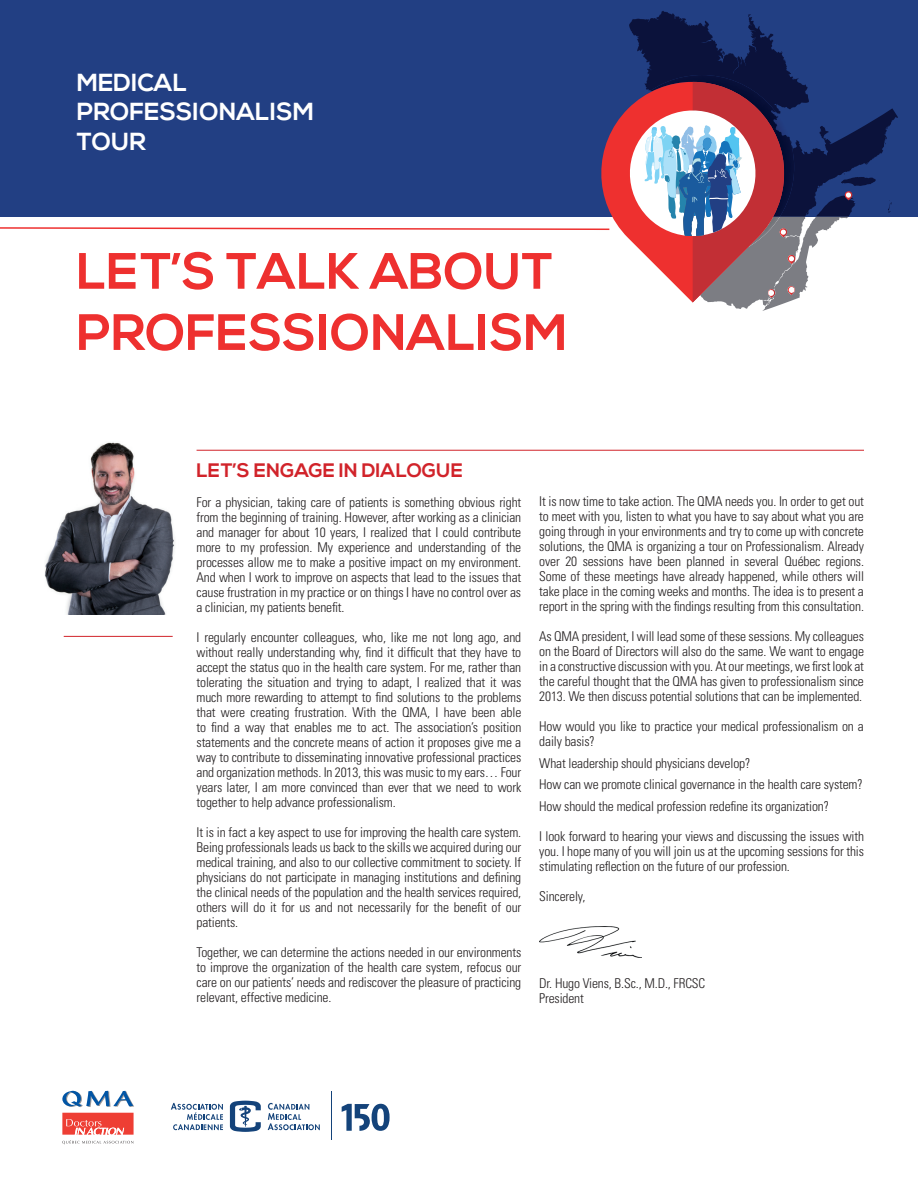
<style>
.page{position:relative;width:918px;height:1188px;background:#fff}
.page>*{position:absolute;margin:0;border:0;box-sizing:border-box;transform-origin:0 0}
.t1{font:700 51px/61.2px "Nexa";color:#ee302f}
.t2{font:700 24.6px/29.5px "Nexa";color:#fff}
.t3{font:700 19.5px "Nexa";color:#d1232a}
.t4{font:300 condensed 13.5px/15px "Univers";letter-spacing:-.01em;color:#231f20;text-align:justify}
</style>
<div class="page">
<img style="left:539px;top:926px;width:103px;height:32px">
<div style="left:0;top:0;width:918px;height:217px;background:#223f83"></div>
<svg style="left:629px;top:11px;width:269px;height:202px"></svg>
<svg style="left:601px;top:73px;width:192px;height:161px"></svg>
<svg style="left:0;top:227px;width:609px;height:3px"></svg>
<svg style="left:624px;top:82px;width:229px;height:229px"></svg>
<img style="left:768px;top:286px;width:27px;height:12px">
<img style="left:44px;top:442px;width:131px;height:173px">
<hr style="left:197px;top:450px;width:667px;height:1px;background:#d1232a">
<hr style="left:64px;top:636px;width:109px;height:1px;background:#d1232a">
<svg style="left:230px;top:1101px;width:31px;height:31px"></svg>
<svg style="left:268px;top:1103px;width:52px;height:27px"></svg>
<svg style="left:171px;top:1103px;width:52px;height:27px"></svg>
<svg style="left:342px;top:1104px;width:48px;height:27px"></svg>
<hr style="left:331px;top:1091px;width:1px;height:48px;background:#14437a">
<svg style="left:62px;top:1091px;width:72px;height:16px"></svg>
<svg style="left:62px;top:1113px;width:72px;height:31px"></svg>
<h2 class="t2" style="left:77px;top:68px;width:239px">MEDICAL<br>PROFESSIONALISM<br>TOUR</h2>
<h1 class="t1" style="left:77px;top:242px;width:493px">LET’S TALK ABOUT<br>PROFESSIONALISM</h1>
<h3 class="t3" style="left:197px;top:459px;width:268px">LET’S ENGAGE IN DIALOGUE</h3>
<p class="t4" style="left:197px;top:495px;width:326px">For a physician, taking care of patients is something obvious right from the beginning of training. However, after working as a clinician and manager for about 10 years, I realized that I could contribute more to my profession. My experience and understanding of the processes allow me to make a positive impact on my environment.<br>And when I work to improve on aspects that lead to the issues that cause frustration in my practice or on things I have no control over as a clinician, my patients benefit.</p>
<p class="t4" style="left:197px;top:630px;width:326px">I regularly encounter colleagues, who, like me not long ago, and without really understanding why, find it difficult that they have to accept the status quo in the health care system. For me, rather than tolerating the situation and trying to adapt, I realized that it was much more rewarding to attempt to find solutions to the problems that were creating frustration. With the QMA, I have been able to find a way that enables me to act. The association’s position statements and the concrete means of action it proposes give me a way to contribute to disseminating innovative professional practices and organization methods. In 2013, this was music to my ears… Four years later, I am more convinced than ever that we need to work together to help advance professionalism.</p>
<p class="t4" style="left:197px;top:825px;width:326px">It is in fact a key aspect to use for improving the health care system.<br>Being professionals leads us back to the skills we acquired during our medical training, and also to our collective commitment to society. If physicians do not participate in managing institutions and defining the clinical needs of the population and the health services required, others will do it for us and not necessarily for the benefit of our patients.</p>
<p class="t4" style="left:197px;top:945px;width:326px">Together, we can determine the actions needed in our environments to improve the organization of the health care system, refocus our care on our patients’ needs and rediscover the pleasure of practicing relevant, effective medicine.</p>
<p class="t4" style="left:539px;top:493px;width:326px">It is now time to take action. The QMA needs you. In order to get out to meet with you, listen to what you have to say about what you are going through in your environments and try to come up with concrete solutions, the QMA is organizing a tour on Professionalism. Already over 20 sessions have been planned in several Québec regions.<br>Some of these meetings have already happened, while others will take place in the coming weeks and months. The idea is to present a report in the spring with the findings resulting from this consultation.</p>
<p class="t4" style="left:539px;top:628px;width:326px">As QMA president, I will lead some of these sessions. My colleagues on the Board of Directors will also do the same. We want to engage in a constructive discussion with you. At our meetings, we first look at the careful thought that the QMA has given to professionalism since 2013. We then discuss potential solutions that can be implemented.</p>
<p class="t4" style="left:539px;top:718px;width:326px">How would you like to practice your medical professionalism on a daily basis?</p>
<p class="t4" style="left:539px;top:752px;width:325px;line-height:21.8px;text-align:left">What leadership should physicians develop?<br>How can we promote clinical governance in the health care system?<br>How should the medical profession redefine its organization?</p>
<p class="t4" style="left:539px;top:829px;width:326px">I look forward to hearing your views and discussing the issues with you. I hope many of you will join us at the upcoming sessions for this stimulating reflection on the future of our profession.</p>
<p class="t4" style="left:539px;top:889px;width:48px">Sincerely,</p>
<p class="t4" style="left:539px;top:976px;width:168px">Dr. Hugo Viens, B.Sc., M.D., FRCSC<br>President</p>
</div>
